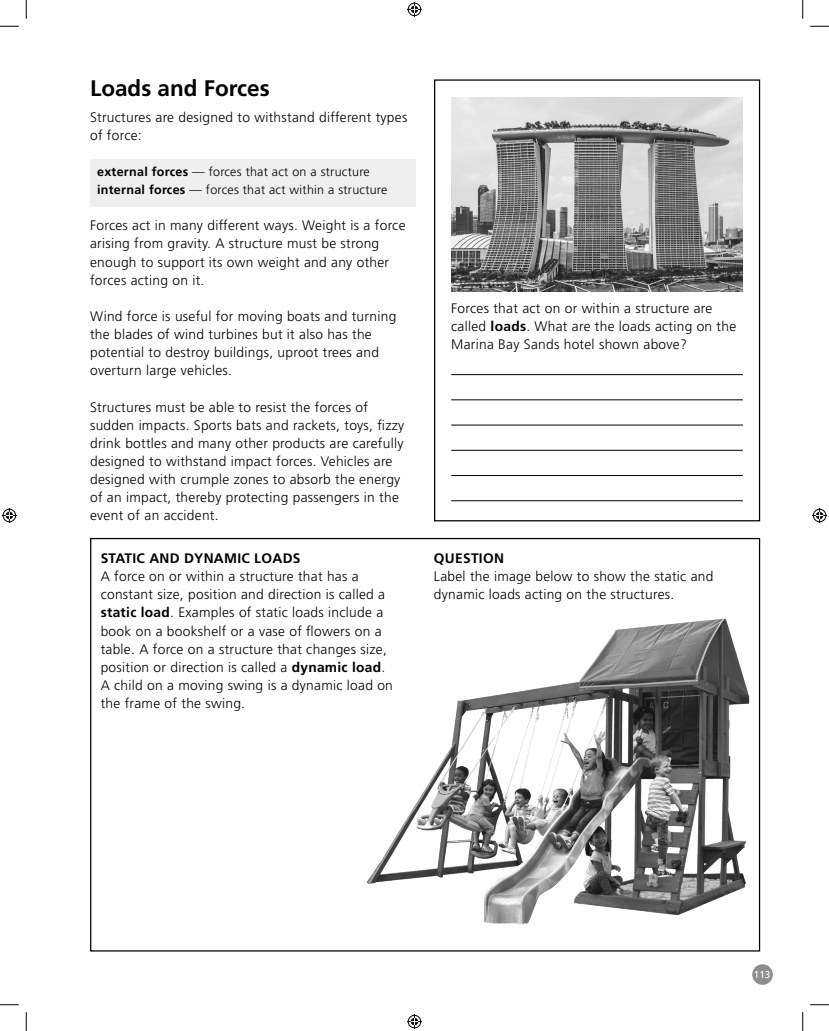
<style>
.page{position:relative;width:829px;height:1031px;background:#fff}
.page>*{position:absolute;margin:0;border:0;box-sizing:border-box;transform-origin:0 0}
.Heading{font:700 22.5px "Frutiger LT Std";color:#000}
.Body_Text{font:300 13.75px/18.1px "Frutiger LT Std";letter-spacing:.02em;color:#000}
.Body_Text-2{font:700 13.75px "Frutiger LT Std";letter-spacing:.02em;color:#000}
.Body_Text-3{font:300 12.5px "Frutiger LT Std";letter-spacing:.02em;color:#000}
.t1{font:10px "Frutiger LT Std";color:#fff}
.s1{font-weight:700}
</style>
<div class="page">
<div style="left:752px;top:964px;width:20px;height:20px;background:#8e8e8e;border-radius:50%"></div>
<img style="left:366px;top:616px;width:395px;height:310px">
<div style="left:91px;top:159px;width:325px;height:47px;background:#efefef"></div>
<img style="left:451px;top:97px;width:291px;height:195px">
<div style="left:434px;top:79px;width:326px;height:442px;border:1px solid #000"></div>
<hr style="left:451px;top:374px;width:291px;height:1px;background:#000">
<hr style="left:451px;top:399px;width:291px;height:1px;background:#000">
<hr style="left:451px;top:425px;width:291px;height:1px;background:#000">
<hr style="left:451px;top:450px;width:291px;height:1px;background:#000">
<hr style="left:451px;top:475px;width:291px;height:1px;background:#000">
<hr style="left:451px;top:500px;width:291px;height:1px;background:#000">
<svg style="left:0;top:25px;width:19px;height:2px"></svg>
<svg style="left:810px;top:25px;width:18px;height:2px"></svg>
<svg style="left:0;top:1004px;width:19px;height:1px"></svg>
<svg style="left:810px;top:1004px;width:18px;height:1px"></svg>
<svg style="left:25px;top:0;width:2px;height:19px"></svg>
<svg style="left:25px;top:1012px;width:2px;height:18px"></svg>
<svg style="left:802px;top:0;width:1px;height:19px"></svg>
<svg style="left:802px;top:1012px;width:1px;height:18px"></svg>
<svg style="left:407px;top:2px;width:15px;height:15px"></svg>
<svg style="left:407px;top:1014px;width:15px;height:15px"></svg>
<svg style="left:2px;top:508px;width:15px;height:15px"></svg>
<svg style="left:812px;top:508px;width:15px;height:15px"></svg>
<p class="Heading" style="left:90px;top:75px;width:181px">Loads and Forces</p>
<p class="Body_Text" style="left:90px;top:108px;width:319px">Structures are designed to withstand different types of force:</p>
<p class="Body_Text-3" style="left:97px;top:164px;width:274px"><span class="s1">external forces</span> — forces that act on a structure</p>
<p class="Body_Text-3" style="left:97px;top:183px;width:292px"><span class="s1">internal forces</span> — forces that act within a structure</p>
<p class="Body_Text" style="left:90px;top:217px;width:317px">Forces act in many different ways. Weight is a force arising from gravity. A structure must be strong enough to support its own weight and any other forces acting on it.</p>
<p class="Body_Text" style="left:90px;top:307px;width:308px">Wind force is useful for moving boats and turning the blades of wind turbines but it also has the potential to destroy buildings, uproot trees and overturn large vehicles.</p>
<p class="Body_Text" style="left:90px;top:398px;width:315px">Structures must be able to resist the forces of sudden impacts. Sports bats and rackets, toys, fizzy drink bottles and many other products are carefully designed to withstand impact forces. Vehicles are designed with crumple zones to absorb the energy of an impact, thereby protecting passengers in the event of an accident.</p>
<p class="Body_Text-2" style="left:101px;top:550px;width:201px">STATIC AND DYNAMIC LOADS</p>
<p class="Body_Text" style="left:101px;top:567px;width:294px">A force on or within a structure that has a constant size, position and direction is called a <span class="s1">static load</span>. Examples of static loads include a book on a bookshelf or a vase of flowers on a table. A force on a structure that changes size, position or direction is called a <span class="s1">dynamic load</span>.<br>A child on a moving swing is a dynamic load on the frame of the swing.</p>
<p class="Body_Text" style="left:451px;top:299px;width:286px">Forces that act on or within a structure are called <span class="s1">loads</span>. What are the loads acting on the<br>Marina Bay Sands hotel shown above?</p>
<p class="Body_Text-2" style="left:434px;top:550px;width:71px">QUESTION</p>
<p class="Body_Text" style="left:434px;top:567px;width:281px">Label the image below to show the static and dynamic loads acting on the structures.</p>
<p class="t1" style="left:753px;top:968px;width:18px">113</p>
</div>
